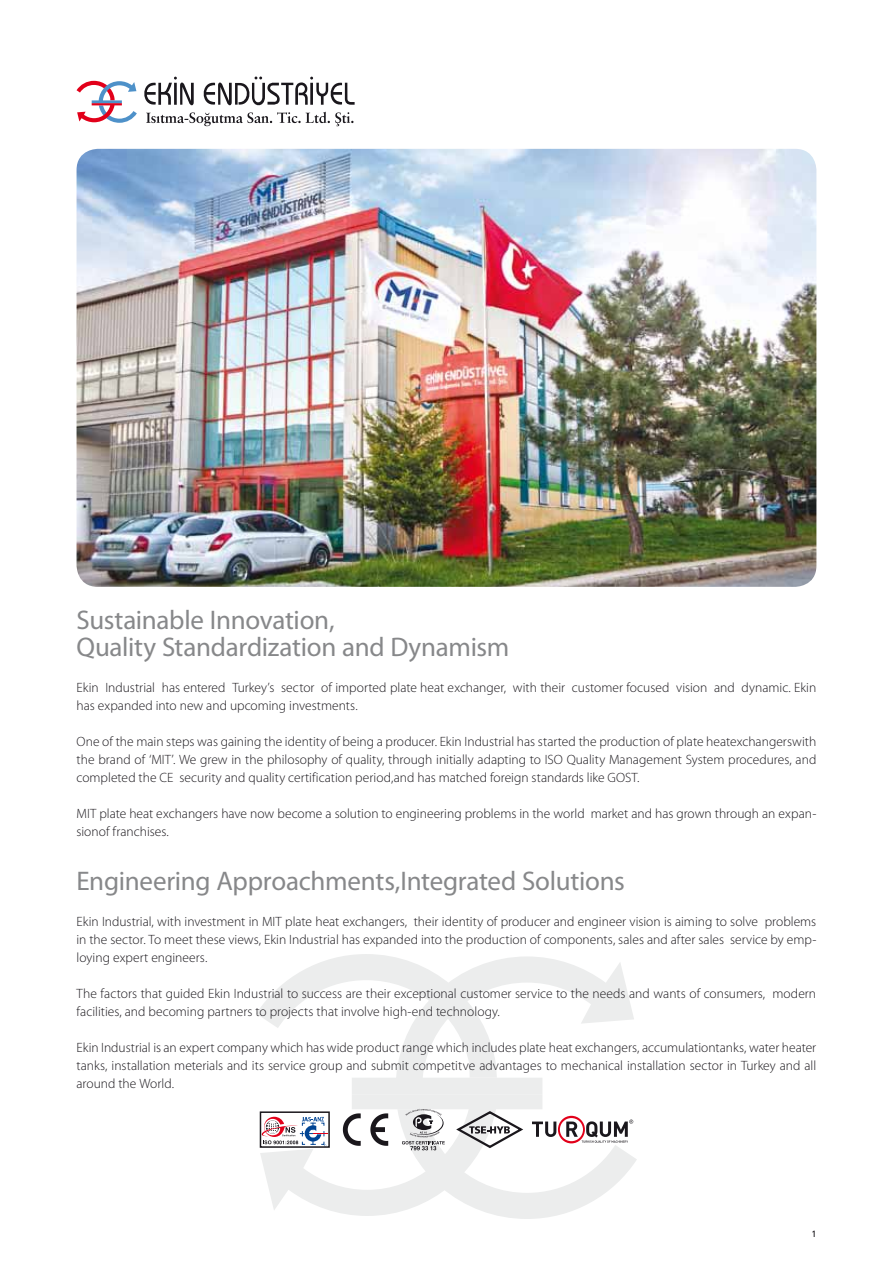
<style>
.page{position:relative;width:893px;height:1263px;background:#fff}
.page>*{position:absolute;margin:0;border:0;box-sizing:border-box;transform-origin:0 0}
.t1{font:27px/27px "Myriad Pro";letter-spacing:-.01em;color:#87888a}
.t2{font:300 13.5px/18px "Myriad Pro";color:#1a171c}
.t3{font:9px "Frutiger TR";color:#1a171c}
</style>
<div class="page">
<img style="left:77px;top:149px;width:739px;height:438px">
<svg style="left:77px;top:77px;width:278px;height:49px"></svg>
<svg style="left:256px;top:954px;width:381px;height:265px"></svg>
<h1 class="t1" style="left:77px;top:606px;width:434px">Sustainable Innovation,<br>Quality Standardization and Dynamism</h1>
<p class="t2" style="left:77px;top:678px;width:741px">Ekin Industrial has entered Turkey’s sector of imported plate heat exchanger, with their customer focused vision and dynamic. Ekin has expanded into new and upcoming investments.</p>
<p class="t2" style="left:77px;top:732px;width:741px;text-align:justify">One of the main steps was gaining the identity of being a producer. Ekin Industrial has started the production of plate heatexchangerswith the brand of ‘MIT’. We grew in the philosophy of quality, through initially adapting to ISO Quality Management System procedures, and completed the CE security and quality certification period,and has matched foreign standards like GOST.</p>
<p class="t2" style="left:77px;top:804px;width:741px">MIT plate heat exchangers have now become a solution to engineering problems in the world market and has grown through an expan&shy;sionof franchises.</p>
<h1 class="t1" style="left:77px;top:867px;width:550px">Engineering Approachments,Integrated Solutions</h1>
<p class="t2" style="left:77px;top:912px;width:741px;text-align:justify">Ekin Industrial, with investment in MIT plate heat exchangers, their identity of producer and engineer vision is aiming to solve problems in the sector. To meet these views, Ekin Industrial has expanded into the production of components, sales and after sales service by emp&shy;loying expert engineers.</p>
<p class="t2" style="left:77px;top:984px;width:741px">The factors that guided Ekin Industrial to success are their exceptional customer service to the needs and wants of consumers, modern facilities, and becoming partners to projects that involve high-end technology.</p>
<p class="t2" style="left:77px;top:1038px;width:741px;text-align:justify">Ekin Industrial is an expert company which has wide product range which includes plate heat exchangers, accumulationtanks, water heater tanks, installation meterials and its service group and submit competitve advantages to mechanical installation sector in Turkey and all around the World.</p>
<p class="t3" style="left:811px;top:1229px;width:7px">1</p>
</div>
